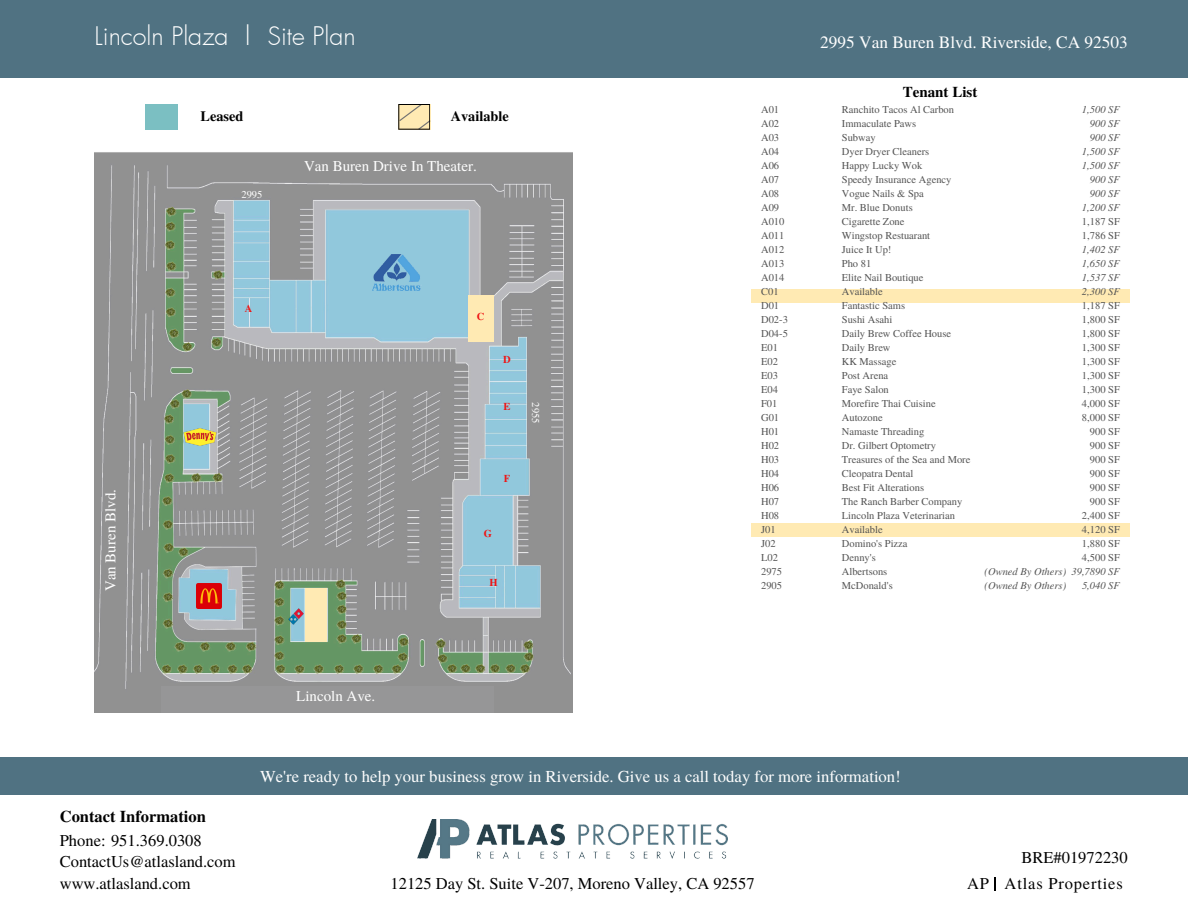
<style>
.page{position:relative;width:1188px;height:918px;background:#fff}
.page>*{position:absolute;margin:0;border:0;box-sizing:border-box;transform-origin:0 0}
.t1{font:300 25.05px "Futura";color:#fff}
.t2{font:17.25px "Te X Gyre Termes";color:#fff}
.t3{font:16.65px "Te X Gyre Termes";color:#fefefe}
.t4{font:16.5px/21.3px "Te X Gyre Termes";color:#000}
.t5{font:700 16.5px "Te X Gyre Termes";color:#000}
.t6{font:16.5px "Te X Gyre Termes";letter-spacing:.05em;color:#000}
.t7{font:15px "Te X Gyre Termes";color:#fff}
.t8{font:700 15px "Te X Gyre Termes";color:#000}
.t9{font:700 14.25px "Te X Gyre Termes";color:#000}
.t10{font:10.5px "Te X Gyre Termes";color:#545454}
.t11{font:italic 10.5px "Te X Gyre Termes";color:#545454}
.t12{font:10.5px "Te X Gyre Termes";color:#fff}
.t13{font:700 10.5px "Te X Gyre Termes";color:#ef1414}
</style>
<div class="page">
<div style="left:0;top:0;width:1188px;height:78px;background:#507282"></div>
<div style="left:0;top:758px;width:1188px;height:37px;background:#507282"></div>
<div style="left:145px;top:104px;width:33px;height:26px;background:#7bbfc2"></div>
<svg style="left:995px;top:877px;width:1px;height:14px"></svg>
<svg style="left:398px;top:104px;width:33px;height:26px"></svg>
<img style="left:417px;top:819px;width:311px;height:40px">
<img style="left:95px;top:152px;width:478px;height:561px">
<div style="left:161px;top:687px;width:332px;height:26px;background:#969697"></div>
<img style="left:197px;top:583px;width:24px;height:25px">
<img style="left:373px;top:254px;width:48px;height:36px">
<img style="left:182px;top:428px;width:35px;height:19px">
<img style="left:288px;top:608px;width:16px;height:16px">
<div style="left:305px;top:588px;width:22px;height:54px;background:#ffeab3"></div>
<div style="left:751px;top:524px;width:378px;height:13px;background:#ffeab3"></div>
<div style="left:751px;top:289px;width:378px;height:13px;background:#ffeab3"></div>
<div style="left:468px;top:296px;width:25px;height:46px;background:#ffeab3"></div>
<p class="t1" style="left:95px;top:24px;width:262px">Lincoln Plaza | Site Plan</p>
<p class="t9" style="left:201px;top:105px;width:44px">Leased</p>
<p class="t9" style="left:451px;top:105px;width:60px">Available</p>
<p class="t12" style="left:241px;top:186px;width:23px">2995</p>
<p class="t7" style="left:304px;top:155px;width:174px">Van Buren Drive In Theater.</p>
<p class="t7" style="left:100px;top:591px;width:104px;rotate:-90deg">Van Buren Blvd.</p>
<p class="t13" style="left:245px;top:300px;width:9px">A</p>
<p class="t7" style="left:296px;top:685px;width:81px">Lincoln Ave.</p>
<h4 class="t13" style="left:477px;top:308px;width:9px">C</h4>
<p class="t13" style="left:503px;top:351px;width:9px">D</p>
<p class="t13" style="left:504px;top:398px;width:9px">E</p>
<h4 class="t13" style="left:504px;top:470px;width:8px">F</h4>
<h3 class="t13" style="left:484px;top:525px;width:10px">G</h3>
<h4 class="t13" style="left:489px;top:575px;width:10px">H</h4>
<p class="t12" style="left:543px;top:402px;width:23px;rotate:90deg">2955</p>
<p class="t10" style="left:761px;top:102px;width:20px">A01</p>
<p class="t10" style="left:761px;top:116px;width:20px">A02</p>
<p class="t10" style="left:761px;top:130px;width:20px">A03</p>
<p class="t10" style="left:761px;top:144px;width:20px">A04</p>
<p class="t10" style="left:761px;top:158px;width:20px">A06</p>
<p class="t10" style="left:761px;top:172px;width:20px">A07</p>
<p class="t10" style="left:761px;top:186px;width:20px">A08</p>
<p class="t10" style="left:761px;top:200px;width:20px">A09</p>
<p class="t10" style="left:761px;top:214px;width:25px">A010</p>
<p class="t10" style="left:761px;top:228px;width:25px">A011</p>
<p class="t10" style="left:761px;top:242px;width:25px">A012</p>
<p class="t10" style="left:761px;top:256px;width:25px">A013</p>
<p class="t10" style="left:761px;top:270px;width:25px">A014</p>
<p class="t10" style="left:761px;top:284px;width:19px">C01</p>
<p class="t10" style="left:761px;top:298px;width:20px">D01</p>
<p class="t10" style="left:761px;top:312px;width:28px">D02-3</p>
<p class="t10" style="left:761px;top:326px;width:28px">D04-5</p>
<p class="t10" style="left:761px;top:340px;width:18px">E01</p>
<p class="t10" style="left:761px;top:354px;width:18px">E02</p>
<p class="t10" style="left:761px;top:368px;width:18px">E03</p>
<p class="t10" style="left:761px;top:382px;width:18px">E04</p>
<p class="t10" style="left:761px;top:396px;width:18px">F01</p>
<p class="t10" style="left:761px;top:410px;width:20px">G01</p>
<p class="t10" style="left:761px;top:424px;width:20px">H01</p>
<p class="t10" style="left:761px;top:438px;width:20px">H02</p>
<p class="t10" style="left:761px;top:452px;width:20px">H03</p>
<p class="t10" style="left:761px;top:466px;width:20px">H04</p>
<p class="t10" style="left:761px;top:480px;width:20px">H06</p>
<p class="t10" style="left:761px;top:494px;width:20px">H07</p>
<p class="t10" style="left:761px;top:508px;width:20px">H08</p>
<p class="t10" style="left:761px;top:522px;width:16px">J01</p>
<p class="t10" style="left:761px;top:536px;width:16px">J02</p>
<p class="t10" style="left:761px;top:550px;width:18px">L02</p>
<p class="t10" style="left:761px;top:564px;width:23px">2975</p>
<p class="t10" style="left:761px;top:578px;width:23px">2905</p>
<p class="t2" style="left:820px;top:30px;width:309px">2995 Van Buren Blvd. Riverside, CA 92503</p>
<p class="t8" style="left:903px;top:80px;width:76px">Tenant List</p>
<h6 class="t10" style="left:842px;top:102px;width:114px">Ranchito Tacos Al Carbon</h6>
<p class="t10" style="left:842px;top:116px;width:76px">Immaculate Paws</p>
<p class="t10" style="left:842px;top:130px;width:35px">Subway</p>
<p class="t10" style="left:842px;top:144px;width:89px">Dyer Dryer Cleaners</p>
<p class="t10" style="left:842px;top:158px;width:82px">Happy Lucky Wok</p>
<p class="t10" style="left:842px;top:172px;width:111px">Speedy Insurance Agency</p>
<p class="t10" style="left:842px;top:186px;width:83px">Vogue Nails &amp; Spa</p>
<p class="t10" style="left:842px;top:200px;width:72px">Mr. Blue Donuts</p>
<h6 class="t10" style="left:842px;top:214px;width:64px">Cigarette Zone</h6>
<p class="t10" style="left:842px;top:228px;width:90px">Wingstop Restuarant</p>
<p class="t10" style="left:842px;top:242px;width:51px">Juice It Up!</p>
<p class="t10" style="left:842px;top:256px;width:31px">Pho 81</p>
<p class="t10" style="left:842px;top:270px;width:83px">Elite Nail Boutique</p>
<p class="t10" style="left:842px;top:284px;width:42px">Available</p>
<h6 class="t10" style="left:842px;top:298px;width:65px">Fantastic Sams</h6>
<h5 class="t10" style="left:842px;top:312px;width:52px">Sushi Asahi</h5>
<p class="t10" style="left:842px;top:326px;width:111px">Daily Brew Coffee House</p>
<p class="t10" style="left:842px;top:340px;width:50px">Daily Brew</p>
<p class="t10" style="left:842px;top:354px;width:56px">KK Massage</p>
<p class="t10" style="left:842px;top:368px;width:48px">Post Arena</p>
<p class="t10" style="left:842px;top:382px;width:48px">Faye Salon</p>
<p class="t10" style="left:842px;top:396px;width:95px">Morefire Thai Cuisine</p>
<p class="t10" style="left:842px;top:410px;width:42px">Autozone</p>
<p class="t10" style="left:842px;top:424px;width:84px">Namaste Threading</p>
<p class="t10" style="left:842px;top:438px;width:96px">Dr. Gilbert Optometry</p>
<p class="t10" style="left:842px;top:452px;width:130px">Treasures of the Sea and More</p>
<p class="t10" style="left:842px;top:466px;width:73px">Cleopatra Dental</p>
<p class="t10" style="left:842px;top:480px;width:84px">Best Fit Alterations</p>
<p class="t10" style="left:842px;top:494px;width:122px">The Ranch Barber Company</p>
<p class="t10" style="left:842px;top:508px;width:115px">Lincoln Plaza Veterinarian</p>
<p class="t10" style="left:842px;top:522px;width:42px">Available</p>
<p class="t10" style="left:842px;top:536px;width:67px">Domino's Pizza</p>
<p class="t10" style="left:842px;top:550px;width:35px">Denny's</p>
<p class="t10" style="left:842px;top:564px;width:47px">Albertsons</p>
<p class="t10" style="left:842px;top:578px;width:52px">McDonald's</p>
<p class="t11" style="left:1082px;top:102px;width:39px">1,500 SF</p>
<p class="t11" style="left:1090px;top:116px;width:32px">900 SF</p>
<p class="t11" style="left:1090px;top:130px;width:32px">900 SF</p>
<p class="t11" style="left:1082px;top:144px;width:39px">1,500 SF</p>
<p class="t11" style="left:1082px;top:158px;width:39px">1,500 SF</p>
<p class="t11" style="left:1090px;top:172px;width:32px">900 SF</p>
<p class="t11" style="left:1090px;top:186px;width:32px">900 SF</p>
<p class="t11" style="left:1082px;top:200px;width:39px">1,200 SF</p>
<p class="t10" style="left:1082px;top:214px;width:39px">1,187 SF</p>
<p class="t10" style="left:1082px;top:228px;width:39px">1,786 SF</p>
<p class="t11" style="left:1082px;top:242px;width:39px">1,402 SF</p>
<p class="t11" style="left:1082px;top:256px;width:39px">1,650 SF</p>
<p class="t11" style="left:1082px;top:270px;width:39px">1,537 SF</p>
<p class="t11" style="left:1082px;top:284px;width:39px">2,300 SF</p>
<p class="t10" style="left:1082px;top:298px;width:39px">1,187 SF</p>
<p class="t10" style="left:1082px;top:312px;width:39px">1,800 SF</p>
<p class="t10" style="left:1082px;top:326px;width:39px">1,800 SF</p>
<p class="t10" style="left:1082px;top:340px;width:39px">1,300 SF</p>
<p class="t10" style="left:1082px;top:354px;width:39px">1,300 SF</p>
<p class="t10" style="left:1082px;top:368px;width:39px">1,300 SF</p>
<p class="t10" style="left:1082px;top:382px;width:39px">1,300 SF</p>
<p class="t10" style="left:1082px;top:396px;width:39px">4,000 SF</p>
<p class="t10" style="left:1082px;top:410px;width:39px">8,000 SF</p>
<p class="t10" style="left:1090px;top:424px;width:32px">900 SF</p>
<p class="t10" style="left:1090px;top:438px;width:32px">900 SF</p>
<p class="t10" style="left:1090px;top:452px;width:32px">900 SF</p>
<p class="t10" style="left:1090px;top:466px;width:32px">900 SF</p>
<p class="t10" style="left:1090px;top:480px;width:32px">900 SF</p>
<p class="t10" style="left:1090px;top:494px;width:32px">900 SF</p>
<p class="t10" style="left:1082px;top:508px;width:39px">2,400 SF</p>
<p class="t10" style="left:1082px;top:522px;width:39px">4,120 SF</p>
<p class="t10" style="left:1082px;top:536px;width:39px">1,880 SF</p>
<p class="t10" style="left:1082px;top:550px;width:39px">4,500 SF</p>
<p class="t11" style="left:985px;top:564px;width:137px">(Owned By Others) 39,7890 SF</p>
<p class="t11" style="left:985px;top:578px;width:83px">(Owned By Others)</p>
<p class="t11" style="left:1082px;top:578px;width:39px">5,040 SF</p>
<p class="t5" style="left:60px;top:804px;width:148px">Contact Information</p>
<p class="t4" style="left:60px;top:829px;width:177px">Phone: 951.369.0308<br>ContactUs@atlasland.com www.atlasland.com</p>
<p class="t3" style="left:260px;top:765px;width:642px">We're ready to help your business grow in Riverside. Give us a call today for more information!</p>
<p class="t4" style="left:391px;top:872px;width:366px">12125 Day St. Suite V-207, Moreno Valley, CA 92557</p>
<p class="t4" style="left:1022px;top:846px;width:108px">BRE#01972230</p>
<p class="t6" style="left:967px;top:871px;width:157px">AP Atlas Properties</p>
</div>
